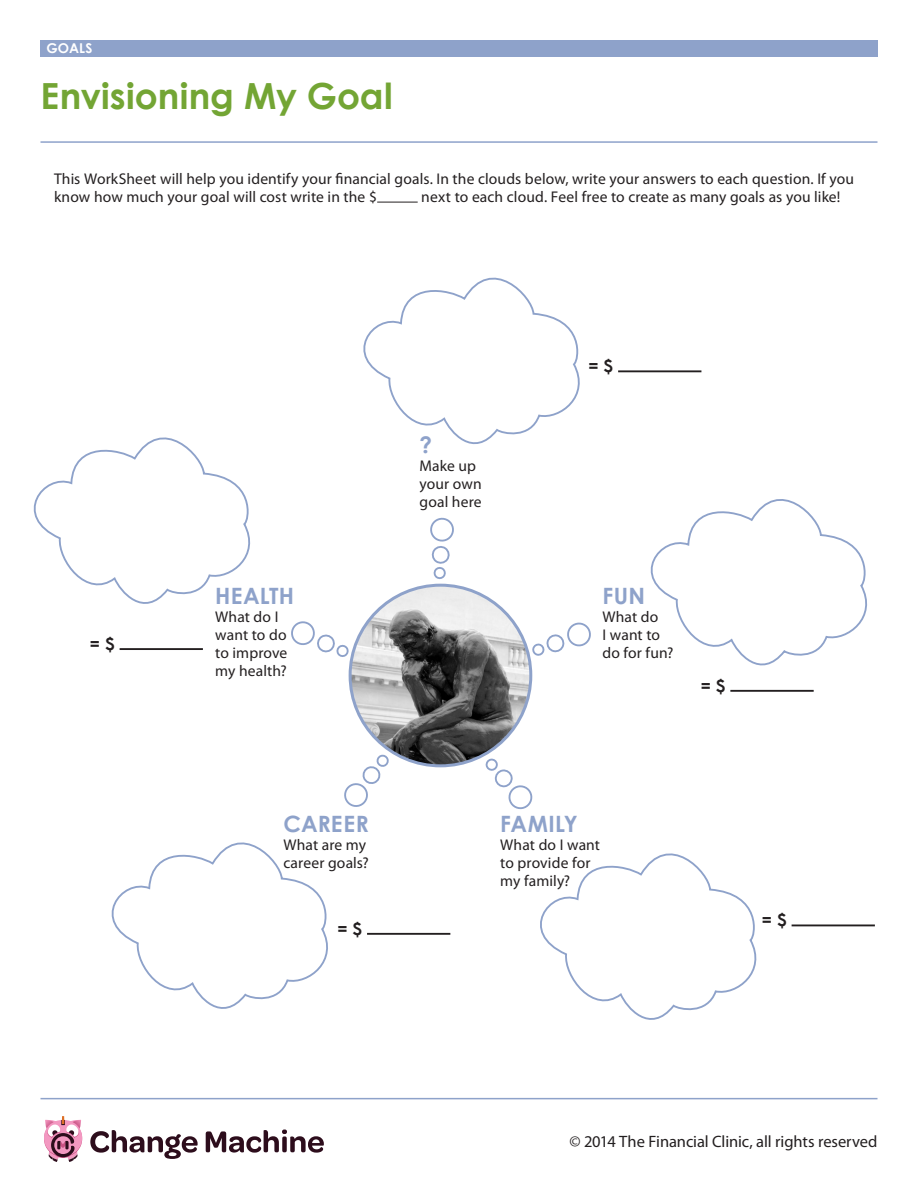
<style>
.page{position:relative;width:918px;height:1188px;background:#fff}
.page>*{position:absolute;margin:0;border:0;box-sizing:border-box;transform-origin:0 0}
.t1{font:700 36px "Century Gothic";letter-spacing:.005em;color:#73a534}
.t2{font:700 22.5px "Century Gothic";letter-spacing:.015em;color:#8ea2ca}
.t3{font:700 16.8px "Century Gothic";color:#231f20}
.t4{font:16.5px "Myriad Pro";letter-spacing:-.005em;color:#231f20}
.t5{font:15.6px/18px "Myriad Pro";letter-spacing:.005em;color:#231f20}
.t6{font:700 13.5px "Century Gothic";letter-spacing:.01em;color:#fff}
</style>
<div class="page">
<hr style="left:618px;top:370px;width:83px;height:2px;background:#231f20">
<svg style="left:363px;top:277px;width:217px;height:168px"></svg>
<svg style="left:430px;top:517px;width:24px;height:62px"></svg>
<hr style="left:730px;top:690px;width:84px;height:2px;background:#231f20">
<svg style="left:650px;top:499px;width:217px;height:167px"></svg>
<svg style="left:532px;top:622px;width:59px;height:34px"></svg>
<hr style="left:120px;top:648px;width:83px;height:2px;background:#231f20">
<svg style="left:33px;top:437px;width:218px;height:167px"></svg>
<svg style="left:291px;top:621px;width:58px;height:36px"></svg>
<img style="left:350px;top:585px;width:181px;height:181px;border-radius:88px">
<hr style="left:367px;top:933px;width:83px;height:2px;background:#231f20">
<svg style="left:111px;top:842px;width:217px;height:167px"></svg>
<svg style="left:344px;top:754px;width:45px;height:53px"></svg>
<hr style="left:792px;top:925px;width:83px;height:1px;background:#231f20">
<svg style="left:540px;top:853px;width:217px;height:167px"></svg>
<div style="left:485px;top:758px;width:13px;height:13px;border:2px solid #8ea2ca;border-radius:5px"></div>
<svg style="left:494px;top:770px;width:38px;height:39px"></svg>
<hr style="left:377px;top:202px;width:41px;height:1px;background:#231f20">
<div style="left:40px;top:40px;width:837px;height:16px;background:#8ea2ca"></div>
<hr style="left:40px;top:141px;width:837px;height:2px;background:#8ea2ca">
<hr style="left:40px;top:1098px;width:837px;height:1px;background:#8ea2ca">
<svg style="left:44px;top:1116px;width:38px;height:46px"></svg>
<svg style="left:90px;top:1129px;width:234px;height:30px"></svg>
<p class="t6" style="left:46px;top:40px;width:48px">GOALS</p>
<p class="t1" style="left:40px;top:73px;width:354px">Envisioning My Goal</p>
<p class="t5" style="left:54px;top:170px;width:802px">This WorkSheet will help you identify your financial goals. In the clouds below, write your answers to each question. If you know how much your goal will cost write in the $</p>
<p class="t5" style="left:421px;top:188px;width:421px">next to each cloud. Feel free to create as many goals as you like!</p>
<p class="t3" style="left:90px;top:633px;width:26px">= $</p>
<p class="t2" style="left:215px;top:582px;width:80px">HEALTH</p>
<p class="t5" style="left:215px;top:607px;width:74px">What do I want to do to improve my health?</p>
<p class="t2" style="left:283px;top:810px;width:87px">CAREER</p>
<p class="t5" style="left:283px;top:836px;width:87px">What are my career goals?</p>
<p class="t3" style="left:337px;top:918px;width:26px">= $</p>
<p class="t2" style="left:419px;top:431px;width:14px">?</p>
<p class="t5" style="left:419px;top:457px;width:64px">Make up your own goal here</p>
<p class="t3" style="left:588px;top:356px;width:26px">= $</p>
<p class="t2" style="left:602px;top:582px;width:44px">FUN</p>
<p class="t5" style="left:602px;top:607px;width:73px">What do<br>I want to do for fun?</p>
<p class="t3" style="left:701px;top:675px;width:26px">= $</p>
<p class="t2" style="left:500px;top:810px;width:79px">FAMILY</p>
<p class="t5" style="left:500px;top:836px;width:101px">What do I want to provide for my family?</p>
<p class="t3" style="left:762px;top:910px;width:26px">= $</p>
<p class="t4" style="left:569px;top:1131px;width:310px">© 2014 The Financial Clinic, all rights reserved</p>
</div>
